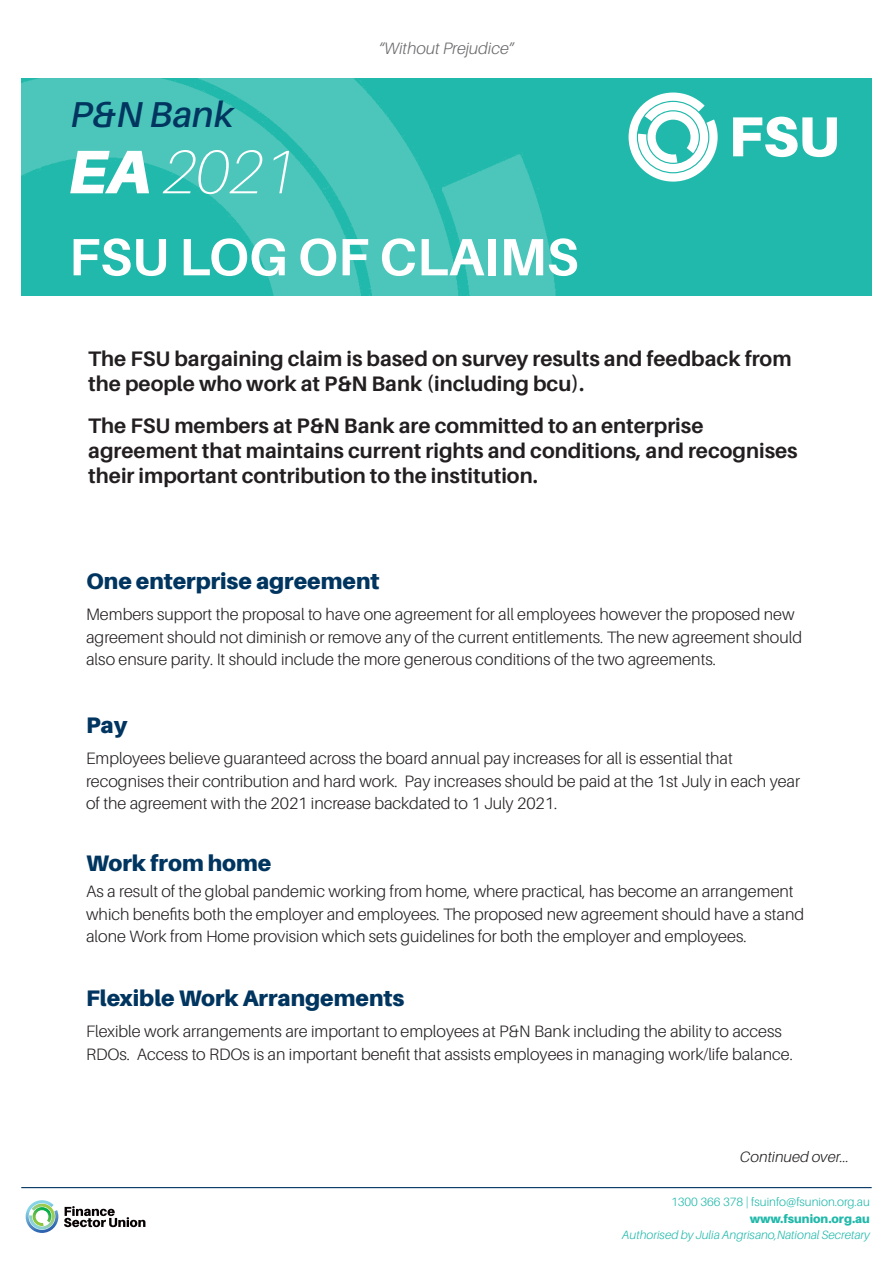
<style>
.page{position:relative;width:893px;height:1263px;background:#fff}
.page>*{position:absolute;margin:0;border:0;box-sizing:border-box;transform-origin:0 0}
.t1{font:italic 100 61.5px "Aileron";color:#fff}
.t2{font:700 52.5px "Aileron";color:#fff}
.t3{font:italic 600 36px "Aileron";color:#003560}
.t4{font:900 22.5px "Aileron";color:#003560}
.t5{font:700 21px/25.2px "Aileron";color:#231f20}
.t6{font:300 16.5px/22.5px "Aileron";color:#231f20}
.t7{font:italic 300 16.5px "Aileron";color:#6b6b6e}
.t8{font:italic 300 15px "Aileron";color:#231f20}
.t9{font:italic 300 12px "Aileron";color:#21b9ab}
.t10{font:300 12px "Aileron";color:#21b9ab}
.t11{font:900 12px "Aileron";color:#21b9ab}
.s1{font-weight:900}
</style>
<div class="page">
<div style="left:21px;top:78px;width:851px;height:218px;background:#21b9ab"></div>
<img style="left:21px;top:78px;width:535px;height:218px">
<svg style="left:733px;top:117px;width:104px;height:40px"></svg>
<svg style="left:629px;top:93px;width:89px;height:88px"></svg>
<hr style="left:21px;top:1187px;width:851px;height:1px;background:#003560">
<svg style="left:26px;top:1200px;width:32px;height:33px"></svg>
<svg style="left:64px;top:1206px;width:81px;height:21px"></svg>
<h3 class="t3" style="left:70px;top:95px;width:165px">P&amp;N Bank</h3>
<h1 class="t1" style="left:69px;top:138px;width:229px"><span class="s1">EA</span> 2021</h1>
<p class="t7" style="left:378px;top:39px;width:138px">“Without Prejudice”</p>
<h2 class="t2" style="left:69px;top:228px;width:511px">FSU LOG OF CLAIMS</h2>
<p class="t5" style="left:88px;top:346px;width:705px">The FSU bargaining claim is based on survey results and feedback from the people who work at P&amp;N Bank (including bcu).</p>
<p class="t5" style="left:88px;top:413px;width:711px">The FSU members at P&amp;N Bank are committed to an enterprise agreement that maintains current rights and conditions, and recognises their important contribution to the institution.</p>
<h3 class="t4" style="left:86px;top:568px;width:295px">One enterprise agreement</h3>
<p class="t6" style="left:86px;top:603px;width:717px">Members support the proposal to have one agreement for all employees however the proposed new agreement should not diminish or remove any of the current entitlements. The new agreement should also ensure parity. It should include the more generous conditions of the two agreements.</p>
<h3 class="t4" style="left:86px;top:712px;width:43px">Pay</h3>
<p class="t6" style="left:86px;top:747px;width:715px">Employees believe guaranteed across the board annual pay increases for all is essential that recognises their contribution and hard work. Pay increases should be paid at the 1st July in each year of the agreement with the 2021 increase backdated to 1 July 2021.</p>
<h3 class="t4" style="left:86px;top:850px;width:187px">Work from home</h3>
<p class="t6" style="left:86px;top:881px;width:720px">As a result of the global pandemic working from home, where practical, has become an arrangement which benefits both the employer and employees. The proposed new agreement should have a stand alone Work from Home provision which sets guidelines for both the employer and employees.</p>
<h3 class="t4" style="left:86px;top:985px;width:320px">Flexible Work Arrangements</h3>
<p class="t6" style="left:86px;top:1020px;width:708px">Flexible work arrangements are important to employees at P&amp;N Bank including the ability to access<br>RDOs. Access to RDOs is an important benefit that assists employees in managing work/life balance.</p>
<p class="t8" style="left:740px;top:1148px;width:110px">Continued over...</p>
<p class="t10" style="left:671px;top:1196px;width:200px">1300 366 378 | fsuinfo@fsunion.org.au</p>
<p class="t11" style="left:750px;top:1212px;width:122px">www.fsunion.org.au</p>
<p class="t9" style="left:622px;top:1229px;width:250px">Authorised by Julia Angrisano,National Secretary</p>
</div>
